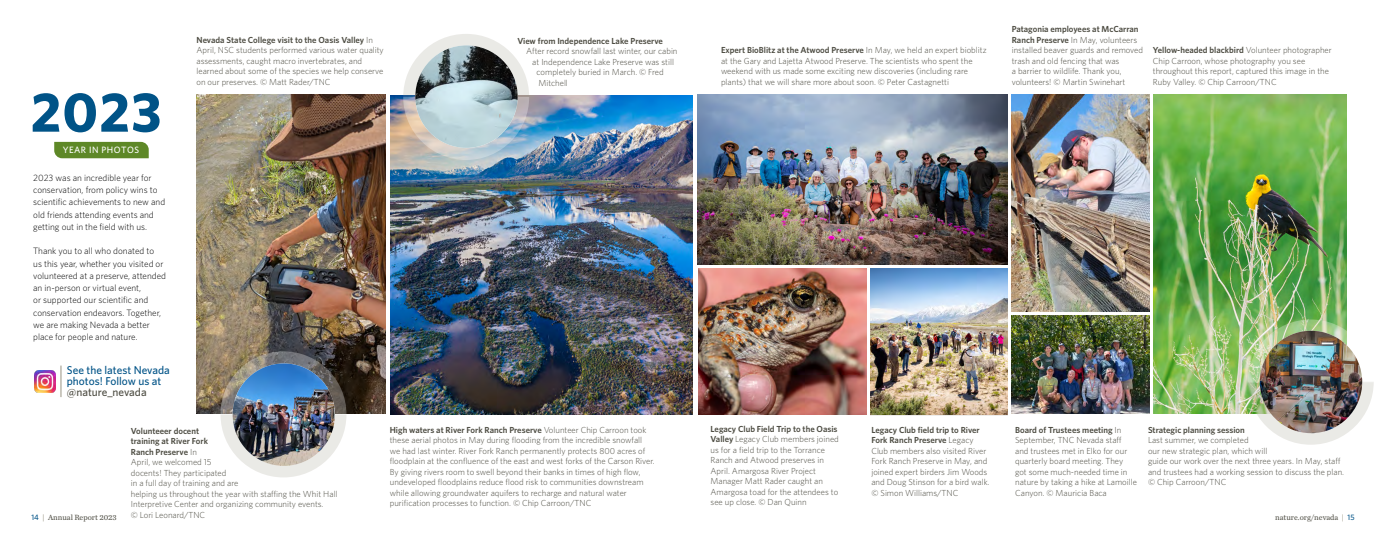
<style>
.page{position:relative;width:1386px;height:536px;background:#fff}
.page>*{position:absolute;margin:0;border:0;box-sizing:border-box;transform-origin:0 0}
.t1{font:700 56px "Whitney";color:#005387}
.t2{font:500 11.38px/11.4px "Whitney";color:#005387}
.t3{font:500 11.38px "Whitney";color:#4d4c42}
.t4{font:300 9.19px/12.2px "Whitney";color:#000}
.t5{font:500 9.19px "Whitney";letter-spacing:.05em;color:#fff}
.t6{font:300 8.75px/10.5px "Whitney";color:#4d4c42}
.t7{font:600 8.75px "Whitney";color:#4d4c42}
.t8{font:7.88px "Chronicle Text G2";color:#4d4c42}
.s1{font-weight:600}
.s2{font-family:"Whitney";font-weight:500;color:#005387}
.s3{font-family:"Whitney";color:#989482}
</style>
<div class="page">
<img style="left:197px;top:95px;width:189px;height:318px">
<div style="left:54px;top:142px;width:95px;height:16px;background:#5e8827"></div>
<img style="left:391px;top:95px;width:302px;height:319px">
<svg style="left:403px;top:34px;width:126px;height:126px"></svg>
<img style="left:415px;top:45px;width:103px;height:103px;border-radius:51px">
<svg style="left:220px;top:351px;width:126px;height:126px"></svg>
<img style="left:233px;top:363px;width:102px;height:103px;border-radius:51px">
<img style="left:34px;top:370px;width:22px;height:22px">
<hr style="left:61px;top:365px;width:1px;height:32px;background:#989482">
<img style="left:870px;top:268px;width:138px;height:146px">
<img style="left:697px;top:95px;width:311px;height:169px">
<img style="left:1012px;top:94px;width:138px;height:217px">
<img style="left:1154px;top:94px;width:193px;height:320px">
<img style="left:1012px;top:315px;width:138px;height:98px">
<img style="left:1248px;top:319px;width:126px;height:125px">
<img style="left:1260px;top:330px;width:102px;height:103px;border-radius:51px">
<img style="left:698px;top:268px;width:168px;height:146px">
<h1 class="t1" style="left:30px;top:75px;width:133px">2023</h1>
<p class="t5" style="left:63px;top:144px;width:78px">YEAR IN PHOTOS</p>
<p class="t4" style="left:33px;top:171px;width:133px">2023 was an incredible year for conservation, from policy wins to scientific achievements to new and old friends attending events and getting out in the field with us.</p>
<p class="t4" style="left:33px;top:244px;width:134px">Thank you to all who donated to<br>us this year, whether you visited or volunteered at a preserve, attended an in-person or virtual event,<br>or supported our scientific and conservation endeavors. Together, we are making Nevada a better place for people and nature.</p>
<h2 class="t2" style="left:67px;top:363px;width:105px">See the latest Nevada photos! Follow us at</h2>
<h2 class="t3" style="left:67px;top:384px;width:81px">@nature_nevada</h2>
<p class="t6" style="left:197px;top:34px;width:189px"><span class="s1">Nevada State College visit to the Oasis Valley</span> In April, NSC students performed various water quality assessments, caught macro invertebrates, and learned about some of the species we help conserve on our preserves. © Matt Rader/TNC</p>
<p class="t7" style="left:517px;top:35px;width:147px">View from Independence Lake Preserve</p>
<p class="t6" style="left:526px;top:46px;width:153px">After record snowfall last winter, our cabin</p>
<p class="t6" style="left:532px;top:56px;width:143px">at Independence Lake Preserve was still</p>
<p class="t6" style="left:537px;top:67px;width:129px">completely buried in March. © Fred</p>
<p class="t6" style="left:538px;top:77px;width:31px">Mitchell</p>
<p class="t6" style="left:721px;top:44px;width:267px"><span class="s1">Expert BioBlitz at the Atwood Preserve</span> In May, we held an expert bioblitz at the Gary and Lajetta Atwood Preserve. The scientists who spent the weekend with us made some exciting new discoveries (including rare plants) that we will share more about soon. © Peter Castagnetti</p>
<p class="t6" style="left:1012px;top:24px;width:133px"><span class="s1">Patagonia employees at McCarran Ranch Preserve</span> In May, volunteers installed beaver guards and removed trash and old fencing that was<br>a barrier to wildlife. Thank you, volunteers! © Martin Swinehart</p>
<p class="t6" style="left:1153px;top:45px;width:180px"><span class="s1">Yellow-headed blackbird</span> Volunteer photographer Chip Carroon, whose photography you see throughout this report, captured this image in the Ruby Valley. © Chip Carroon/TNC</p>
<p class="t6" style="left:711px;top:423px;width:130px"><span class="s1">Legacy Club Field Trip to the Oasis<br>Valley</span> Legacy Club members joined us for a field trip to the Torrance<br>Ranch and Atwood preserves in<br>April. Amargosa River Project<br>Manager Matt Rader caught an<br>Amargosa toad for the attendees to see up close. © Dan Quinn</p>
<p class="t6" style="left:390px;top:424px;width:266px"><span class="s1">High waters at River Fork Ranch Preserve</span> Volunteer Chip Carroon took these aerial photos in May during flooding from the incredible snowfall we had last winter. River Fork Ranch permanently protects 800 acres of floodplain at the confluence of the east and west forks of the Carson River.<br>By giving rivers room to swell beyond their banks in times of high flow, undeveloped floodplains reduce flood risk to communities downstream while allowing groundwater aquifers to recharge and natural water purification processes to function. © Chip Carroon/TNC</p>
<p class="t6" style="left:871px;top:424px;width:120px"><span class="s1">Legacy Club field trip to River<br>Fork Ranch Preserve</span> Legacy<br>Club members also visited River<br>Fork Ranch Preserve in May, and joined expert birders Jim Woods and Doug Stinson for a bird walk. © Simon Williams/TNC</p>
<p class="t6" style="left:1015px;top:424px;width:123px"><span class="s1">Board of Trustees meeting</span> In<br>September, TNC Nevada staff and trustees met in Elko for our quarterly board meeting. They got some much-needed time in nature by taking a hike at Lamoille<br>Canyon. © Mauricia Baca</p>
<p class="t7" style="left:1148px;top:423px;width:98px">Strategic planning session</p>
<p class="t6" style="left:131px;top:425px;width:208px"><span class="s1">Volunteeer docent<br>training at River Fork<br>Ranch Preserve</span> In<br>April, we welcomed 15<br>docents! They participated<br>in a full day of training and are<br>helping us throughout the year with staffing the Whit Hall<br>Interpretive Center and organizing community events.<br>© Lori Leonard/TNC</p>
<p class="t6" style="left:1148px;top:434px;width:198px">Last summer, we completed<br>our new strategic plan, which will<br>guide our work over the next three years. In May, staff and trustees had a working session to discuss the plan. © Chip Carroon/TNC</p>
<p class="t8" style="left:32px;top:511px;width:87px"><span class="s2">14</span> <span class="s3">|</span> Annual Report 2023</p>
<p class="t8" style="left:1275px;top:511px;width:81px">nature.org/nevada <span class="s3">|</span> <span class="s2">15</span></p>
</div>
